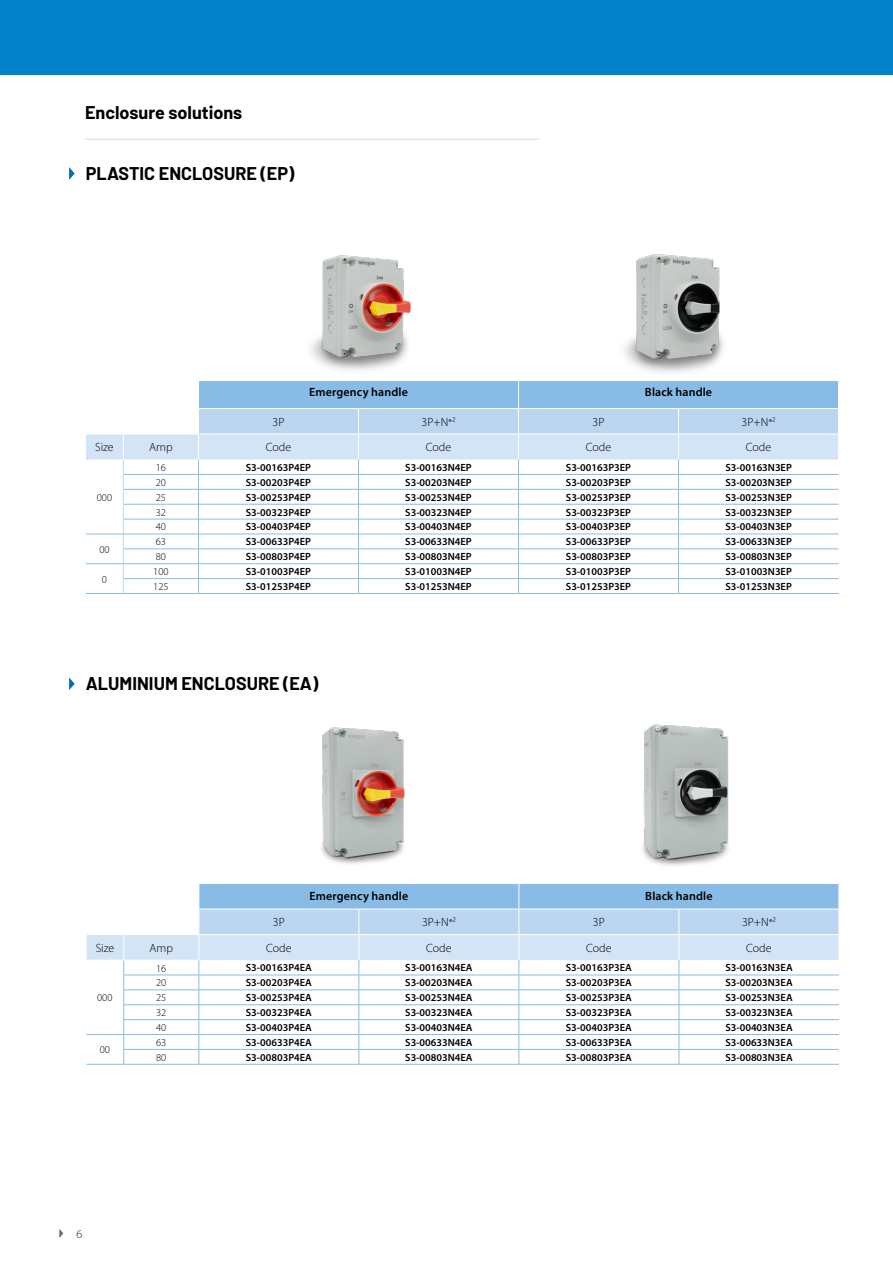
<style>
.page{position:relative;width:893px;height:1263px;background:#fff}
.page>*{position:absolute;margin:0;border:0;box-sizing:border-box;transform-origin:0 0}
.t1{font:700 18px "Barlow";color:#000}
.t2{font:300 12px "Myriad Pro";color:#000}
.t3{font:600 12px "Myriad Pro";letter-spacing:.01em;color:#000}
.t4{font:300 12px "Myriad Pro";color:#706f6f}
.t5{font:600 10.5px "Myriad Pro";color:#000}
.t6{font:300 10.5px "Myriad Pro";color:#000}
.s1{font-size:10.5px}
</style>
<div class="page">
<img style="left:624px;top:254px;width:99px;height:119px">
<img style="left:311px;top:255px;width:100px;height:116px">
<img style="left:321px;top:727px;width:84px;height:137px">
<img style="left:642px;top:724px;width:87px;height:142px">
<div style="left:621px;top:730px;width:22px;height:60px;background:#fff"></div>
<div style="left:300px;top:733px;width:22px;height:61px;background:#fff"></div>
<div style="left:0;top:0;width:893px;height:74px;background:#0081c9"></div>
<svg style="left:60px;top:1230px;width:3px;height:7px"></svg>
<hr style="left:85px;top:139px;width:455px;height:1px;background:#dadada">
<svg style="left:69px;top:677px;width:6px;height:13px"></svg>
<svg style="left:86px;top:884px;width:753px;height:180px"></svg>
<hr style="left:86px;top:1064px;width:38px;height:1px;background:#88bce7">
<hr style="left:124px;top:1064px;width:75px;height:1px;background:#88bce7">
<hr style="left:199px;top:1064px;width:160px;height:1px;background:#88bce7">
<hr style="left:359px;top:1064px;width:160px;height:1px;background:#88bce7">
<hr style="left:519px;top:1064px;width:160px;height:1px;background:#88bce7">
<hr style="left:679px;top:1064px;width:160px;height:1px;background:#88bce7">
<hr style="left:124px;top:1004px;width:75px;height:1px;background:#88bce7">
<hr style="left:199px;top:1004px;width:160px;height:1px;background:#88bce7">
<hr style="left:359px;top:1004px;width:160px;height:1px;background:#88bce7">
<hr style="left:519px;top:1004px;width:160px;height:1px;background:#88bce7">
<hr style="left:679px;top:1004px;width:160px;height:1px;background:#88bce7">
<svg style="left:69px;top:167px;width:6px;height:13px"></svg>
<hr style="left:123px;top:593px;width:75px;height:1px;background:#88bce7">
<hr style="left:198px;top:593px;width:160px;height:1px;background:#88bce7">
<hr style="left:358px;top:593px;width:160px;height:1px;background:#88bce7">
<hr style="left:518px;top:593px;width:160px;height:1px;background:#88bce7">
<hr style="left:86px;top:593px;width:37px;height:1px;background:#88bce7">
<svg style="left:86px;top:381px;width:753px;height:212px"></svg>
<hr style="left:678px;top:474px;width:160px;height:1px;background:#88bce7">
<hr style="left:678px;top:489px;width:160px;height:1px;background:#88bce7">
<hr style="left:678px;top:519px;width:160px;height:1px;background:#88bce7">
<hr style="left:678px;top:534px;width:160px;height:1px;background:#88bce7">
<hr style="left:678px;top:549px;width:160px;height:1px;background:#88bce7">
<hr style="left:678px;top:563px;width:160px;height:1px;background:#88bce7">
<hr style="left:678px;top:578px;width:160px;height:1px;background:#88bce7">
<hr style="left:678px;top:593px;width:160px;height:1px;background:#88bce7">
<hr style="left:678px;top:504px;width:160px;height:1px;background:#88bce7">
<h1 class="t1" style="left:85px;top:101px;width:159px">Enclosure solutions</h1>
<h1 class="t1" style="left:86px;top:162px;width:210px">PLASTIC ENCLOSURE (EP)</h1>
<p class="t3" style="left:309px;top:384px;width:100px">Emergency handle</p>
<p class="t3" style="left:645px;top:384px;width:69px">Black handle</p>
<p class="t2" style="left:273px;top:415px;width:13px">3P</p>
<p class="t2" style="left:422px;top:415px;width:35px">3P+N<span class="s1">*2</span></p>
<p class="t2" style="left:593px;top:415px;width:13px">3P</p>
<p class="t2" style="left:742px;top:415px;width:35px">3P+N<span class="s1">*2</span></p>
<p class="t2" style="left:95px;top:440px;width:20px">Size</p>
<p class="t2" style="left:149px;top:440px;width:25px">Amp</p>
<p class="t2" style="left:266px;top:440px;width:27px">Code</p>
<p class="t2" style="left:426px;top:440px;width:27px">Code</p>
<p class="t2" style="left:586px;top:440px;width:27px">Code</p>
<p class="t2" style="left:746px;top:440px;width:27px">Code</p>
<p class="t6" style="left:97px;top:491px;width:17px">000</p>
<p class="t6" style="left:156px;top:461px;width:12px">16</p>
<p class="t5" style="left:246px;top:461px;width:67px">S3-00163P4EP</p>
<p class="t5" style="left:405px;top:461px;width:68px">S3-00163N4EP</p>
<p class="t5" style="left:566px;top:461px;width:67px">S3-00163P3EP</p>
<p class="t5" style="left:725px;top:461px;width:68px">S3-00163N3EP</p>
<p class="t6" style="left:156px;top:476px;width:12px">20</p>
<p class="t5" style="left:246px;top:476px;width:67px">S3-00203P4EP</p>
<p class="t5" style="left:405px;top:476px;width:68px">S3-00203N4EP</p>
<p class="t5" style="left:566px;top:476px;width:67px">S3-00203P3EP</p>
<p class="t5" style="left:725px;top:476px;width:68px">S3-00203N3EP</p>
<p class="t6" style="left:156px;top:491px;width:12px">25</p>
<p class="t5" style="left:246px;top:490px;width:67px">S3-00253P4EP</p>
<p class="t5" style="left:405px;top:490px;width:68px">S3-00253N4EP</p>
<p class="t5" style="left:566px;top:490px;width:67px">S3-00253P3EP</p>
<p class="t5" style="left:725px;top:490px;width:68px">S3-00253N3EP</p>
<p class="t6" style="left:156px;top:506px;width:12px">32</p>
<p class="t5" style="left:246px;top:505px;width:67px">S3-00323P4EP</p>
<p class="t5" style="left:405px;top:505px;width:68px">S3-00323N4EP</p>
<p class="t5" style="left:566px;top:505px;width:67px">S3-00323P3EP</p>
<p class="t5" style="left:725px;top:505px;width:68px">S3-00323N3EP</p>
<p class="t6" style="left:156px;top:521px;width:12px">40</p>
<p class="t5" style="left:246px;top:520px;width:67px">S3-00403P4EP</p>
<p class="t5" style="left:405px;top:520px;width:68px">S3-00403N4EP</p>
<p class="t5" style="left:566px;top:520px;width:67px">S3-00403P3EP</p>
<p class="t5" style="left:725px;top:520px;width:68px">S3-00403N3EP</p>
<p class="t6" style="left:99px;top:543px;width:12px">00</p>
<p class="t6" style="left:102px;top:573px;width:7px">0</p>
<p class="t6" style="left:156px;top:535px;width:12px">63</p>
<p class="t5" style="left:246px;top:535px;width:67px">S3-00633P4EP</p>
<p class="t5" style="left:405px;top:535px;width:68px">S3-00633N4EP</p>
<p class="t5" style="left:566px;top:535px;width:67px">S3-00633P3EP</p>
<p class="t5" style="left:725px;top:535px;width:68px">S3-00633N3EP</p>
<p class="t6" style="left:156px;top:550px;width:12px">80</p>
<p class="t5" style="left:246px;top:550px;width:67px">S3-00803P4EP</p>
<p class="t5" style="left:405px;top:550px;width:68px">S3-00803N4EP</p>
<p class="t5" style="left:566px;top:550px;width:67px">S3-00803P3EP</p>
<p class="t5" style="left:725px;top:550px;width:68px">S3-00803N3EP</p>
<p class="t6" style="left:153px;top:565px;width:17px">100</p>
<p class="t5" style="left:246px;top:565px;width:67px">S3-01003P4EP</p>
<p class="t5" style="left:405px;top:565px;width:68px">S3-01003N4EP</p>
<p class="t5" style="left:566px;top:565px;width:67px">S3-01003P3EP</p>
<p class="t5" style="left:725px;top:565px;width:68px">S3-01003N3EP</p>
<p class="t6" style="left:153px;top:580px;width:17px">125</p>
<p class="t5" style="left:246px;top:580px;width:67px">S3-01253P4EP</p>
<p class="t5" style="left:405px;top:580px;width:68px">S3-01253N4EP</p>
<p class="t5" style="left:566px;top:580px;width:67px">S3-01253P3EP</p>
<p class="t5" style="left:725px;top:580px;width:68px">S3-01253N3EP</p>
<h1 class="t1" style="left:86px;top:672px;width:234px">ALUMINIUM ENCLOSURE (EA)</h1>
<p class="t3" style="left:310px;top:888px;width:100px">Emergency handle</p>
<p class="t3" style="left:645px;top:888px;width:69px">Black handle</p>
<p class="t2" style="left:273px;top:915px;width:13px">3P</p>
<p class="t2" style="left:422px;top:915px;width:35px">3P+N<span class="s1">*2</span></p>
<p class="t2" style="left:593px;top:915px;width:13px">3P</p>
<p class="t2" style="left:742px;top:915px;width:35px">3P+N<span class="s1">*2</span></p>
<p class="t2" style="left:96px;top:940px;width:20px">Size</p>
<p class="t2" style="left:150px;top:940px;width:25px">Amp</p>
<p class="t2" style="left:266px;top:940px;width:27px">Code</p>
<p class="t2" style="left:426px;top:940px;width:27px">Code</p>
<p class="t2" style="left:586px;top:940px;width:27px">Code</p>
<p class="t2" style="left:746px;top:940px;width:27px">Code</p>
<p class="t6" style="left:97px;top:991px;width:17px">000</p>
<p class="t6" style="left:100px;top:1043px;width:12px">00</p>
<p class="t6" style="left:156px;top:962px;width:12px">16</p>
<p class="t5" style="left:246px;top:961px;width:68px">S3-00163P4EA</p>
<p class="t5" style="left:405px;top:961px;width:69px">S3-00163N4EA</p>
<p class="t5" style="left:566px;top:961px;width:68px">S3-00163P3EA</p>
<p class="t5" style="left:725px;top:961px;width:69px">S3-00163N3EA</p>
<p class="t6" style="left:156px;top:976px;width:12px">20</p>
<p class="t5" style="left:246px;top:976px;width:68px">S3-00203P4EA</p>
<p class="t5" style="left:405px;top:976px;width:69px">S3-00203N4EA</p>
<p class="t5" style="left:566px;top:976px;width:68px">S3-00203P3EA</p>
<p class="t5" style="left:725px;top:976px;width:69px">S3-00203N3EA</p>
<p class="t6" style="left:156px;top:991px;width:12px">25</p>
<p class="t5" style="left:246px;top:991px;width:68px">S3-00253P4EA</p>
<p class="t5" style="left:405px;top:991px;width:69px">S3-00253N4EA</p>
<p class="t5" style="left:566px;top:991px;width:68px">S3-00253P3EA</p>
<p class="t5" style="left:725px;top:991px;width:69px">S3-00253N3EA</p>
<p class="t6" style="left:156px;top:1006px;width:12px">32</p>
<p class="t5" style="left:246px;top:1006px;width:68px">S3-00323P4EA</p>
<p class="t5" style="left:405px;top:1006px;width:69px">S3-00323N4EA</p>
<p class="t5" style="left:566px;top:1006px;width:68px">S3-00323P3EA</p>
<p class="t5" style="left:725px;top:1006px;width:69px">S3-00323N3EA</p>
<p class="t6" style="left:156px;top:1021px;width:12px">40</p>
<p class="t5" style="left:246px;top:1021px;width:68px">S3-00403P4EA</p>
<p class="t5" style="left:405px;top:1021px;width:69px">S3-00403N4EA</p>
<p class="t5" style="left:566px;top:1021px;width:68px">S3-00403P3EA</p>
<p class="t5" style="left:725px;top:1021px;width:69px">S3-00403N3EA</p>
<p class="t6" style="left:156px;top:1036px;width:12px">63</p>
<p class="t5" style="left:246px;top:1036px;width:68px">S3-00633P4EA</p>
<p class="t5" style="left:405px;top:1036px;width:69px">S3-00633N4EA</p>
<p class="t5" style="left:566px;top:1036px;width:68px">S3-00633P3EA</p>
<p class="t5" style="left:725px;top:1036px;width:69px">S3-00633N3EA</p>
<p class="t6" style="left:156px;top:1051px;width:12px">80</p>
<p class="t5" style="left:246px;top:1050px;width:68px">S3-00803P4EA</p>
<p class="t5" style="left:405px;top:1050px;width:69px">S3-00803N4EA</p>
<p class="t5" style="left:566px;top:1050px;width:68px">S3-00803P3EA</p>
<p class="t5" style="left:725px;top:1050px;width:69px">S3-00803N3EA</p>
<p class="t4" style="left:77px;top:1226px;width:7px">6</p>
</div>
